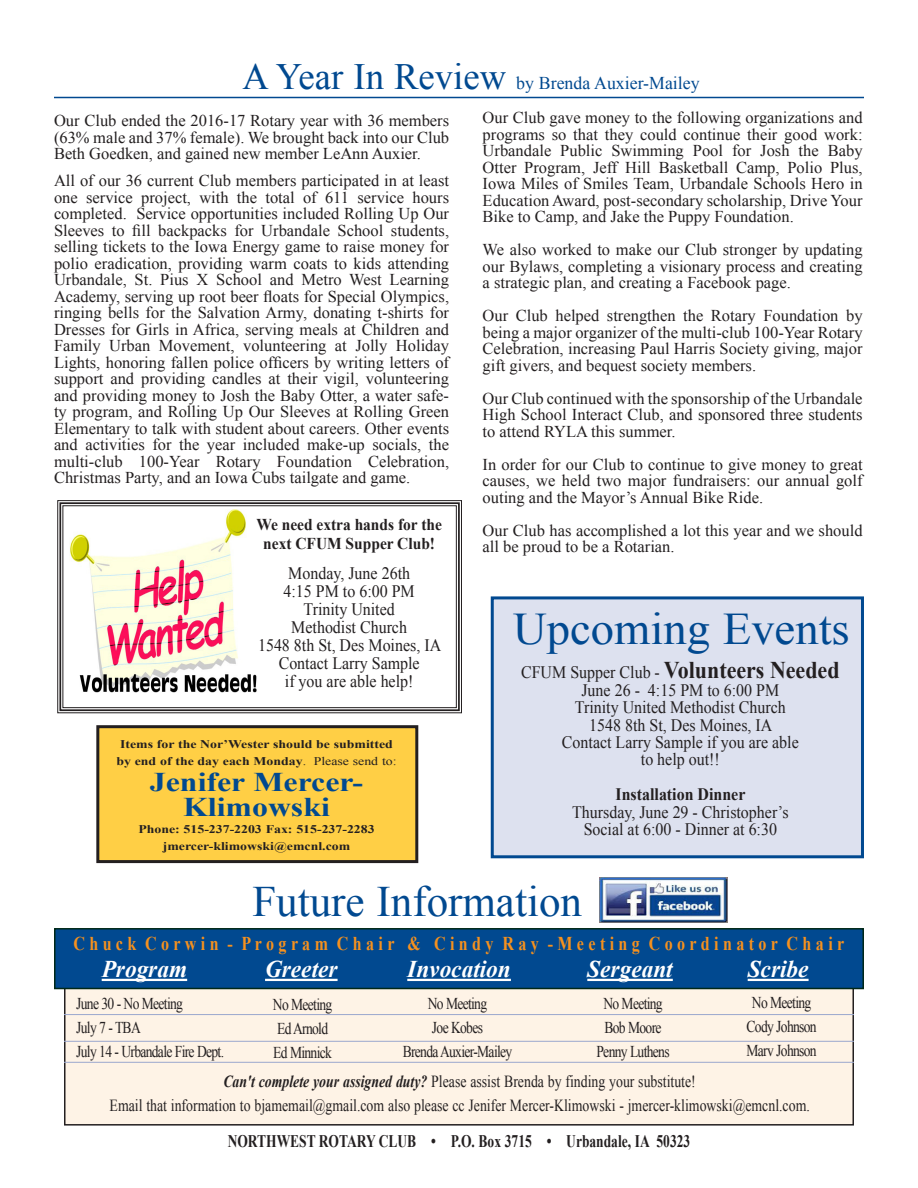
<style>
.page{position:relative;width:918px;height:1188px;background:#fff}
.page>*{position:absolute;margin:0;border:0;box-sizing:border-box;transform-origin:0 0}
.t1{font:45.3px "Times New Roman";color:#014990}
.t2{font:43.35px "Times New Roman";color:#014990}
.t3{font:700 27px/25.5px "Times New Roman";color:#014990;text-align:center;scale:1.18 1}
.t4{font:italic 700 24px "Times New Roman";color:#fff}
.t5{font:700 24px "Times New Roman";color:#231f20;scale:.92 1}
.t6{font:700 19.5px "Times New Roman";letter-spacing:.275em;color:#f6911e;scale:.82 1}
.t7{font:18px "Times New Roman";color:#014990}
.t8{font:700 17.55px "Times New Roman";color:#231f20;scale:.77 1}
.t9{font:17.4px "Times New Roman";color:#231f20;scale:.92 1}
.t10{font:700 17.4px "Times New Roman";color:#231f20;scale:.92 1}
.t11{font:16.95px "Times New Roman";color:#231f20;scale:.82 1}
.t12{font:16.5px/16.5px "Times New Roman";color:#231f20;text-align:justify}
.t13{font:16.5px "Times New Roman";letter-spacing:-.05em;color:#231f20;scale:.82 1}
.t14{font:700 16.5px "Times New Roman";color:#231f20;scale:.94 1}
.t15{font:16.5px "Times New Roman";color:#231f20;scale:.82 1}
.t16{font:700 11.7px "Times New Roman";color:#231f20;scale:1.18 1}
.s1{font-size:37.05px}
.s2{font-weight:400}
.s3{font-weight:400;font-size:17.4px}
.s4{font-weight:700;font-style:italic}
</style>
<div class="page">
<div style="left:65px;top:954px;width:788px;height:171px;background:#fef3e6"></div>
<div style="left:64px;top:953px;width:790px;height:173px;border:2px solid #231f20"></div>
<svg style="left:57px;top:500px;width:405px;height:214px"></svg>
<div style="left:59px;top:502px;width:401px;height:209px;border:2px solid #231f20"></div>
<div style="left:62px;top:505px;width:395px;height:203px;border:1px solid #231f20"></div>
<div style="left:54px;top:928px;width:810px;height:61px;background:#014990;border:2px solid #002818"></div>
<hr style="left:102px;top:979px;width:85px;height:2px;background:#fff">
<hr style="left:265px;top:979px;width:73px;height:2px;background:#fff">
<hr style="left:407px;top:979px;width:104px;height:2px;background:#fff">
<hr style="left:587px;top:979px;width:86px;height:2px;background:#fff">
<hr style="left:748px;top:979px;width:61px;height:2px;background:#fff">
<img style="left:599px;top:878px;width:128px;height:45px">
<hr style="left:54px;top:97px;width:810px;height:1px;background:#014990">
<hr style="left:64px;top:1014px;width:790px;height:1px;background:#9aa7ce">
<hr style="left:64px;top:1041px;width:790px;height:1px;background:#9aa7ce">
<hr style="left:64px;top:1062px;width:790px;height:1px;background:#9aa7ce">
<div style="left:98px;top:727px;width:319px;height:135px;background:#ffcf45"></div>
<div style="left:96px;top:725px;width:322px;height:138px;border:3px solid #231f20"></div>
<img style="left:69px;top:510px;width:203px;height:189px">
<div style="left:492px;top:598px;width:370px;height:259px;background:#dde1ef"></div>
<div style="left:491px;top:596px;width:373px;height:262px;border:3px solid #014990"></div>
<p class="t7" style="left:243px;top:70px;width:458px"><span class="s1">A Year In Review</span> by Brenda Auxier-Mailey</p>
<p class="t12" style="left:54px;top:112px;width:397px">Our Club ended the 2016-17 Rotary year with 36 members (63% male and 37% female). We brought back into our Club Beth Goedken, and gained new member LeAnn Auxier.</p>
<p class="t12" style="left:54px;top:172px;width:397px">All of our 36 current Club members participated in at least one service project, with the total of 611 service hours completed. Service opportunities included Rolling Up Our Sleeves to fill backpacks for Urbandale School students, selling tickets to the Iowa Energy game to raise money for polio eradication, providing warm coats to kids attending Urbandale, St. Pius X School and Metro West Learning Academy, serving up root beer floats for Special Olympics, ringing bells for the Salvation Army, donating t-shirts for Dresses for Girls in Africa, serving meals at Children and Family Urban Movement, volunteering at Jolly Holiday Lights, honoring fallen police officers by writing letters of support and providing candles at their vigil, volunteering and providing money to Josh the Baby Otter, a water safe&shy;ty program, and Rolling Up Our Sleeves at Rolling Green Elementary to talk with student about careers. Other events and activities for the year included make-up socials, the multi-club 100-Year Rotary Foundation Celebration, Christmas Party, and an Iowa Cubs tailgate and game.</p>
<p class="t14" style="left:256px;top:512px;width:199px">We need extra hands for the</p>
<p class="t14" style="left:263px;top:532px;width:184px">next CFUM Supper Club!</p>
<p class="t9" style="left:288px;top:561px;width:134px">Monday, June 26th</p>
<p class="t9" style="left:284px;top:579px;width:144px">4:15 PM to 6:00 PM</p>
<p class="t9" style="left:304px;top:597px;width:101px">Trinity United</p>
<p class="t9" style="left:291px;top:615px;width:127px">Methodist Church</p>
<p class="t9" style="left:258px;top:633px;width:201px">1548 8th St, Des Moines, IA</p>
<p class="t9" style="left:279px;top:651px;width:155px">Contact Larry Sample</p>
<p class="t9" style="left:285px;top:669px;width:141px">if you are able help!</p>
<p class="t16" style="left:120px;top:736px;width:233px">Items for the Nor’Wester should be submitted</p>
<p class="t16" style="left:116px;top:753px;width:239px">by end of the day each Monday<span class="s2">. Please send to:</span></p>
<p class="t3" style="left:150px;top:768px;width:182px">Jenifer Mercer-<br>Klimowski</p>
<p class="t16" style="left:138px;top:821px;width:202px">Phone: 515-237-2203 Fax: 515-237-2283</p>
<p class="t16" style="left:163px;top:838px;width:160px">jmercer-klimowski@emcnl.com</p>
<p class="t12" style="left:483px;top:109px;width:382px">Our Club gave money to the following organizations and programs so that they could continue their good work:<br>Urbandale Public Swimming Pool for Josh the Baby Otter Program, Jeff Hill Basketball Camp, Polio Plus, Iowa Miles of Smiles Team, Urbandale Schools Hero in Education Award, post-secondary scholarship, Drive Your Bike to Camp, and Jake the Puppy Foundation.</p>
<p class="t12" style="left:483px;top:241px;width:382px">We also worked to make our Club stronger by updating our Bylaws, completing a visionary process and creating a strategic plan, and creating a Facebook page.</p>
<p class="t12" style="left:483px;top:307px;width:382px">Our Club helped strengthen the Rotary Foundation by being a major organizer of the multi-club 100-Year Rotary Celebration, increasing Paul Harris Society giving, major gift givers, and bequest society members.</p>
<p class="t12" style="left:483px;top:389px;width:382px">Our Club continued with the sponsorship of the Urbandale High School Interact Club, and sponsored three students to attend RYLA this summer.</p>
<p class="t12" style="left:483px;top:455px;width:381px">In order for our Club to continue to give money to great causes, we held two major fundraisers: our annual golf outing and the Mayor’s Annual Bike Ride.</p>
<p class="t12" style="left:483px;top:521px;width:382px">Our Club has accomplished a lot this year and we should all be proud to be a Rotarian.</p>
<p class="t1" style="left:513px;top:597px;width:338px">Upcoming Events</p>
<p class="t5" style="left:521px;top:653px;width:348px"><span class="s3">CFUM Supper Club -</span> Volunteers Needed</p>
<p class="t9" style="left:581px;top:678px;width:217px">June 26 - 4:15 PM to 6:00 PM</p>
<p class="t9" style="left:575px;top:695px;width:231px">Trinity United Methodist Church</p>
<p class="t9" style="left:589px;top:713px;width:201px">1548 8th St, Des Moines, IA</p>
<p class="t9" style="left:562px;top:730px;width:259px">Contact Larry Sample if you are able</p>
<p class="t9" style="left:641px;top:747px;width:87px">to help out!!</p>
<p class="t10" style="left:616px;top:782px;width:143px">Installation Dinner</p>
<p class="t9" style="left:572px;top:800px;width:237px">Thursday, June 29 - Christopher’s</p>
<p class="t9" style="left:584px;top:817px;width:212px">Social at 6:00 - Dinner at 6:30</p>
<p class="t2" style="left:252px;top:871px;width:331px">Future Information</p>
<p class="t6" style="left:73px;top:930px;width:942px">Chuck Corwin - Program Chair &amp; Cindy Ray -Meeting Coordinator Chair</p>
<p class="t4" style="left:102px;top:953px;width:87px">Program</p>
<p class="t4" style="left:265px;top:953px;width:74px">Greeter</p>
<p class="t4" style="left:407px;top:953px;width:105px">Invocation</p>
<p class="t4" style="left:587px;top:953px;width:87px">Sergeant</p>
<p class="t4" style="left:748px;top:953px;width:62px">Scribe</p>
<p class="t13" style="left:76px;top:991px;width:132px">June 30 - No Meeting</p>
<p class="t15" style="left:76px;top:1015px;width:80px">July 7 - TBA</p>
<p class="t13" style="left:76px;top:1039px;width:182px">July 14 - Urbandale Fire Dept.</p>
<p class="t13" style="left:273px;top:993px;width:74px">No Meeting</p>
<p class="t13" style="left:277px;top:1017px;width:64px">Ed Arnold</p>
<p class="t13" style="left:273px;top:1041px;width:73px">Ed Minnick</p>
<p class="t13" style="left:428px;top:992px;width:74px">No Meeting</p>
<p class="t13" style="left:432px;top:1016px;width:64px">Joe Kobes</p>
<p class="t13" style="left:403px;top:1040px;width:135px">Brenda Auxier-Mailey</p>
<p class="t13" style="left:603px;top:992px;width:74px">No Meeting</p>
<p class="t13" style="left:605px;top:1016px;width:71px">Bob Moore</p>
<p class="t13" style="left:596px;top:1040px;width:91px">Penny Luthens</p>
<p class="t13" style="left:752px;top:991px;width:74px">No Meeting</p>
<p class="t13" style="left:747px;top:1015px;width:87px">Cody Johnson</p>
<p class="t13" style="left:747px;top:1039px;width:87px">Marv Johnson</p>
<p class="t11" style="left:223px;top:1069px;width:578px"><span class="s4">Can't complete your assigned duty?</span> Please assist Brenda by finding your substitute!</p>
<p class="t11" style="left:110px;top:1094px;width:856px">Email that information to bjamemail@gmail.com also please cc Jenifer Mercer-Klimowski - jmercer-klimowski@emcnl.com.</p>
<p class="t8" style="left:228px;top:1129px;width:602px">NORTHWEST ROTARY CLUB • P.O. Box 3715 • Urbandale, IA 50323</p>
</div>
